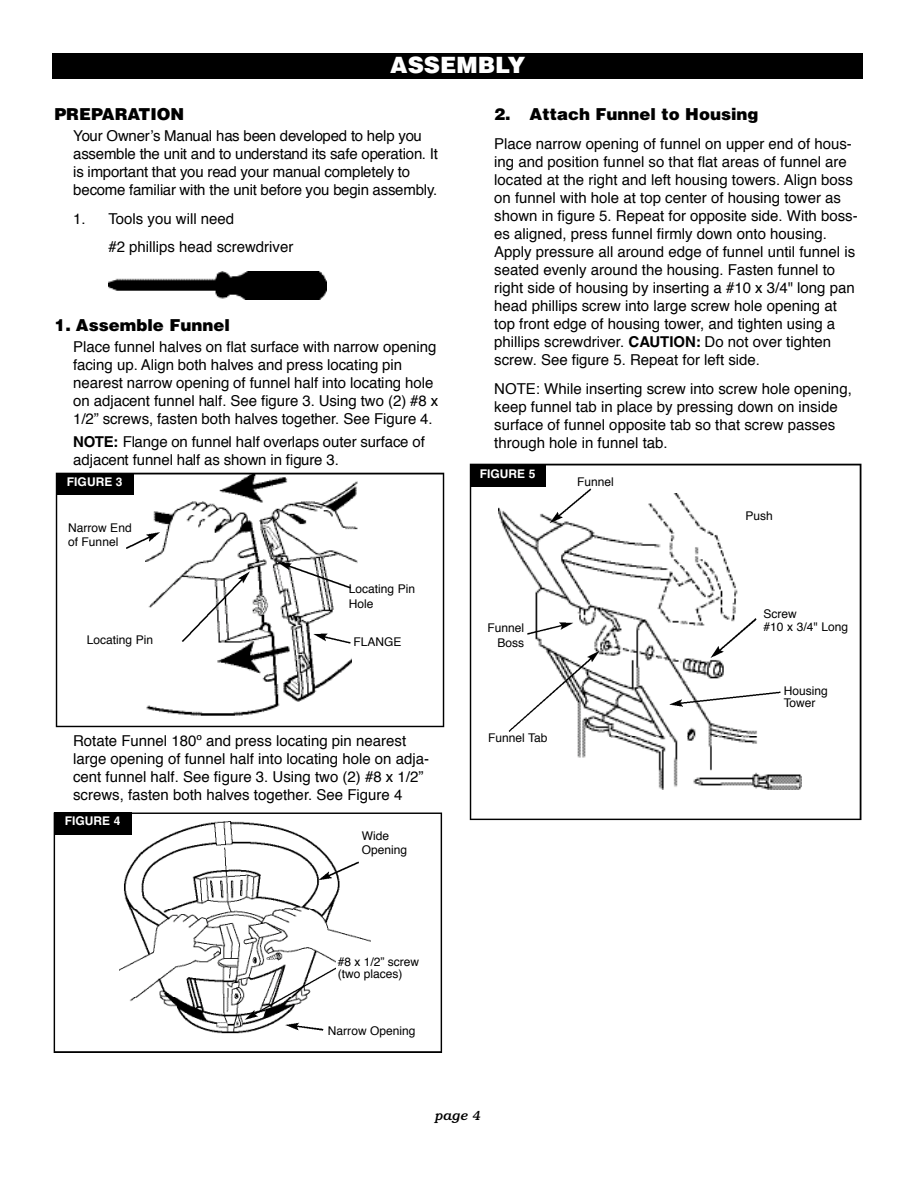
<style>
.page{position:relative;width:918px;height:1188px;background:#fff}
.page>*{position:absolute;margin:0;border:0;box-sizing:border-box;transform-origin:0 0}
.t1{font:900 22.5px "Helvetica";color:#fff}
.t2{font:900 16.5px "Helvetica";color:#000}
.t3{font:15px/18px "Helvetica";color:#000}
.t4{font:italic 500 13.5px "Bookman";color:#000}
.t5{font:12px/14.4px "Helvetica";color:#000}
.t6{font:700 12px "Helvetica";color:#fff}
.s1{font-weight:700}
</style>
<div class="page">
<div style="left:53px;top:53px;width:810px;height:26px;background:#000"></div>
<img style="left:108px;top:271px;width:219px;height:28px">
<svg style="left:56px;top:473px;width:388px;height:254px"></svg>
<div style="left:56px;top:473px;width:78px;height:22px;background:#000"></div>
<div style="left:67px;top:522px;width:78px;height:79px;background:#fff"></div>
<div style="left:347px;top:583px;width:80px;height:45px;background:#fff"></div>
<div style="left:352px;top:635px;width:75px;height:31px;background:#fff"></div>
<svg style="left:278px;top:562px;width:73px;height:27px"></svg>
<svg style="left:314px;top:634px;width:37px;height:10px"></svg>
<svg style="left:126px;top:532px;width:34px;height:17px"></svg>
<div style="left:85px;top:634px;width:100px;height:27px;background:#fff"></div>
<svg style="left:182px;top:572px;width:68px;height:70px"></svg>
<svg style="left:54px;top:813px;width:388px;height:240px"></svg>
<div style="left:54px;top:813px;width:77px;height:22px;background:#000"></div>
<div style="left:360px;top:829px;width:62px;height:61px;background:#fff"></div>
<div style="left:327px;top:1025px;width:93px;height:21px;background:#fff"></div>
<div style="left:336px;top:955px;width:98px;height:45px;background:#fff"></div>
<svg style="left:245px;top:962px;width:101px;height:69px"></svg>
<svg style="left:319px;top:861px;width:40px;height:19px"></svg>
<svg style="left:470px;top:464px;width:391px;height:356px"></svg>
<div style="left:470px;top:465px;width:75px;height:21px;background:#000"></div>
<div style="left:744px;top:510px;width:81px;height:33px;background:#fff"></div>
<div style="left:782px;top:685px;width:61px;height:33px;background:#fff"></div>
<div style="left:484px;top:732px;width:65px;height:46px;background:#fff"></div>
<svg style="left:509px;top:651px;width:90px;height:81px"></svg>
<svg style="left:527px;top:622px;width:46px;height:13px"></svg>
<svg style="left:550px;top:489px;width:41px;height:34px"></svg>
<svg style="left:670px;top:692px;width:110px;height:15px"></svg>
<svg style="left:711px;top:618px;width:45px;height:40px"></svg>
<h1 class="t1" style="left:390px;top:57px;width:137px">ASSEMBLY</h1>
<p class="t2" style="left:54px;top:108px;width:132px">PREPARATION</p>
<p class="t3" style="left:73px;top:128px;width:366px">Your Owner’s Manual has been developed to help you assemble the unit and to understand its safe operation. It is important that you read your manual completely to become familiar with the unit before you begin assembly.</p>
<p class="t3" style="left:108px;top:205px;width:187px;line-height:28.8px;text-indent:-35px">1. Tools you will need<br>#2 phillips head screwdriver</p>
<p class="t2" style="left:54px;top:319px;width:177px">1. Assemble Funnel</p>
<p class="t3" style="left:73px;top:339px;width:367px">Place funnel halves on flat surface with narrow opening facing up. Align both halves and press locating pin nearest narrow opening of funnel half into locating hole on adjacent funnel half. See figure 3. Using two (2) #8 x 1/2” screws, fasten both halves together. See Figure 4.</p>
<p class="t3" style="left:73px;top:434px;width:353px"><span class="s1">N OT E :</span> Flange on funnel half overlaps outer surface of adjacent funnel half as shown in figure 3.</p>
<p class="t6" style="left:67px;top:477px;width:57px">FIGURE 3</p>
<p class="t5" style="left:68px;top:521px;width:65px">Narrow End of Funnel</p>
<p class="t5" style="left:349px;top:583px;width:68px">Locating Pin<br>Hole</p>
<p class="t5" style="left:87px;top:634px;width:68px">Locating Pin</p>
<p class="t5" style="left:354px;top:635px;width:49px">FLANGE</p>
<p class="t3" style="left:73px;top:733px;width:357px">Rotate Funnel 180º and press locating pin nearest large opening of funnel half into locating hole on adja&shy;cent funnel half. See figure 3. Using two (2) #8 x 1/2” screws, fasten both halves together. See Figure 4</p>
<p class="t6" style="left:65px;top:817px;width:57px">FIGURE 4</p>
<p class="t5" style="left:362px;top:829px;width:47px">Wide<br>Opening</p>
<p class="t5" style="left:338px;top:957px;width:83px;line-height:11.9px">#8 x 1/2” screw (two places)</p>
<p class="t5" style="left:328px;top:1025px;width:89px">Narrow Opening</p>
<p class="t2" style="left:494px;top:108px;width:266px">2. Attach Funnel to Housing</p>
<p class="t3" style="left:494px;top:136px;width:365px">Place narrow opening of funnel on upper end of hous&shy;ing and position funnel so that flat areas of funnel are located at the right and left housing towers. Align boss on funnel with hole at top center of housing tower as shown in figure 5. Repeat for opposite side. With boss&shy;es aligned, press funnel firmly down onto housing.<br>Apply pressure all around edge of funnel until funnel is seated evenly around the housing. Fasten funnel to right side of housing by inserting a #10 x 3/4" long pan head phillips screw into large screw hole opening at top front edge of housing tower, and tighten using a phillips screwdriver. <span class="s1">CAUTION:</span> Do not over tighten screw. See figure 5. Repeat for left side.</p>
<p class="t3" style="left:494px;top:381px;width:359px">NOTE: While inserting screw into screw hole opening, keep funnel tab in place by pressing down on inside surface of funnel opposite tab so that screw passes through hole in funnel tab.</p>
<p class="t6" style="left:480px;top:469px;width:57px">FIGURE 5</p>
<p class="t5" style="left:577px;top:476px;width:38px">Funnel</p>
<p class="t5" style="left:487px;top:622px;width:38px;text-align:right">Funnel<br>Boss</p>
<p class="t5" style="left:488px;top:731px;width:61px">Funnel Tab</p>
<p class="t5" style="left:746px;top:509px;width:29px">Push</p>
<p class="t5" style="left:764px;top:609px;width:86px;line-height:12.3px">Screw<br>#10 x 3/4" Long</p>
<p class="t5" style="left:784px;top:686px;width:46px;line-height:11.9px">Housing<br>Tower</p>
<p class="t4" style="left:435px;top:1111px;width:47px">page 4</p>
</div>
